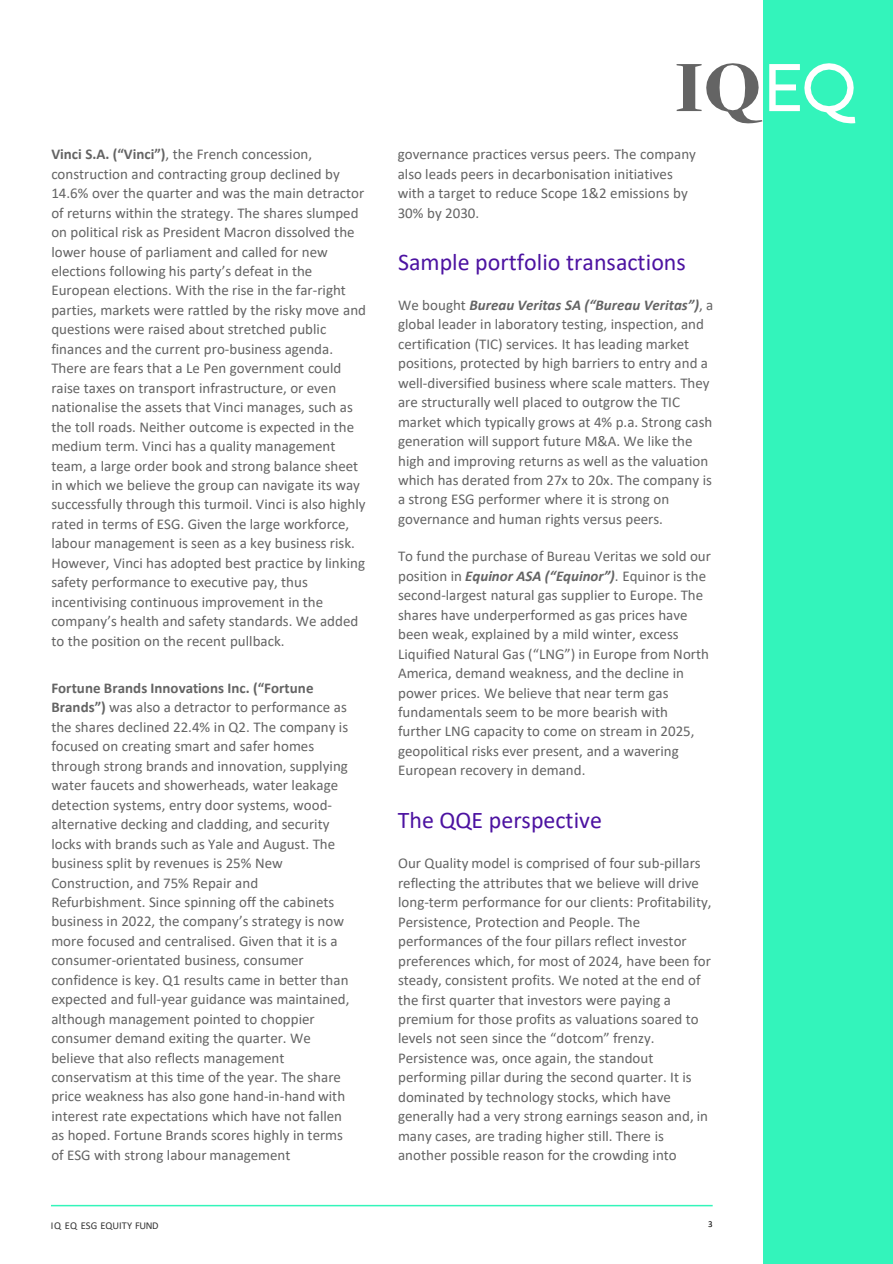
<style>
.page{position:relative;width:893px;height:1264px;background:#fff}
.page>*{position:absolute;margin:0;border:0;box-sizing:border-box;transform-origin:0 0}
.t1{font:24px "Calibri";color:#4c12a1}
.t2{font:15px/19.5px "Calibri";color:#646464}
.t3{font:10.5px "Calibri";letter-spacing:-.005em;color:#333}
.t4{font:9px "Calibri";color:#000}
.s1{font-weight:700}
.s2{font-weight:700;font-style:italic}
</style>
<div class="page">
<div style="left:763px;top:0;width:129px;height:1263px;background:#33f4bb"></div>
<hr style="left:51px;top:1204px;width:661px;height:1px;background:#33f5ba">
<svg style="left:676px;top:63px;width:86px;height:60px"></svg>
<svg style="left:769px;top:63px;width:86px;height:60px"></svg>
<p class="t2" style="left:51px;top:144px;width:316px"><span class="s1">Vinci S.A. (“Vinci”)</span>, the French concession, construction and contracting group declined by 14.6% over the quarter and was the main detractor of returns within the strategy. The shares slumped on political risk as President Macron dissolved the lower house of parliament and called for new elections following his party’s defeat in the European elections. With the rise in the far-right parties, markets were rattled by the risky move and questions were raised about stretched public finances and the current pro-business agenda.<br>There are fears that a Le Pen government could raise taxes on transport infrastructure, or even nationalise the assets that Vinci manages, such as the toll roads. Neither outcome is expected in the medium term. Vinci has a quality management team, a large order book and strong balance sheet in which we believe the group can navigate its way successfully through this turmoil. Vinci is also highly rated in terms of ESG. Given the large workforce, labour management is seen as a key business risk.<br>However, Vinci has adopted best practice by linking safety performance to executive pay, thus incentivising continuous improvement in the company’s health and safety standards. We added to the position on the recent pullback.</p>
<p class="t2" style="left:51px;top:677px;width:300px"><span class="s1">Fortune Brands Innovations Inc. (“Fortune Brands”)</span> was also a detractor to performance as the shares declined 22.4% in Q2. The company is focused on creating smart and safer homes through strong brands and innovation, supplying water faucets and showerheads, water leakage detection systems, entry door systems, wood&shy;alternative decking and cladding, and security locks with brands such as Yale and August. The business split by revenues is 25% New Construction, and 75% Repair and Refurbishment. Since spinning off the cabinets business in 2022, the company’s strategy is now more focused and centralised. Given that it is a consumer-orientated business, consumer confidence is key. Q1 results came in better than expected and full-year guidance was maintained, although management pointed to choppier consumer demand exiting the quarter. We believe that also reflects management conservatism at this time of the year. The share price weakness has also gone hand-in-hand with interest rate expectations which have not fallen as hoped. Fortune Brands scores highly in terms of ESG with strong labour management</p>
<p class="t2" style="left:397px;top:144px;width:300px">governance practices versus peers. The company also leads peers in decarbonisation initiatives with a target to reduce Scope 1&amp;2 emissions by 30% by 2030.</p>
<p class="t1" style="left:398px;top:245px;width:289px">Sample portfolio transactions</p>
<p class="t2" style="left:398px;top:295px;width:317px">We bought <span class="s2">Bureau Veritas SA (“Bureau Veritas”)</span>, a global leader in laboratory testing, inspection, and certification (TIC) services. It has leading market positions, protected by high barriers to entry and a well-diversified business where scale matters. They are structurally well placed to outgrow the TIC market which typically grows at 4% p.a. Strong cash generation will support future M&amp;A. We like the high and improving returns as well as the valuation which has derated from 27x to 20x. The company is a strong ESG performer where it is strong on governance and human rights versus peers.</p>
<p class="t2" style="left:398px;top:546px;width:314px">To fund the purchase of Bureau Veritas we sold our position in <span class="s2">Equinor ASA (“Equinor”)</span>. Equinor is the second-largest natural gas supplier to Europe. The shares have underperformed as gas prices have been weak, explained by a mild winter, excess Liquified Natural Gas (“LNG”) in Europe from North America, demand weakness, and the decline in power prices. We believe that near term gas fundamentals seem to be more bearish with further LNG capacity to come on stream in 2025, geopolitical risks ever present, and a wavering European recovery in demand.</p>
<p class="t1" style="left:397px;top:803px;width:206px">The QQE perspective</p>
<p class="t2" style="left:398px;top:853px;width:315px">Our Quality model is comprised of four sub-pillars reflecting the attributes that we believe will drive long-term performance for our clients: Profitability, Persistence, Protection and People. The performances of the four pillars reflect investor preferences which, for most of 2024, have been for steady, consistent profits. We noted at the end of the first quarter that investors were paying a premium for those profits as valuations soared to levels not seen since the “dotcom” frenzy.<br>Persistence was, once again, the standout performing pillar during the second quarter. It is dominated by technology stocks, which have generally had a very strong earnings season and, in many cases, are trading higher still. There is another possible reason for the crowding into</p>
<p class="t3" style="left:51px;top:1217px;width:109px">IQ EQ ESG EQUITY FUND</p>
<p class="t4" style="left:708px;top:1217px;width:6px">3</p>
</div>
